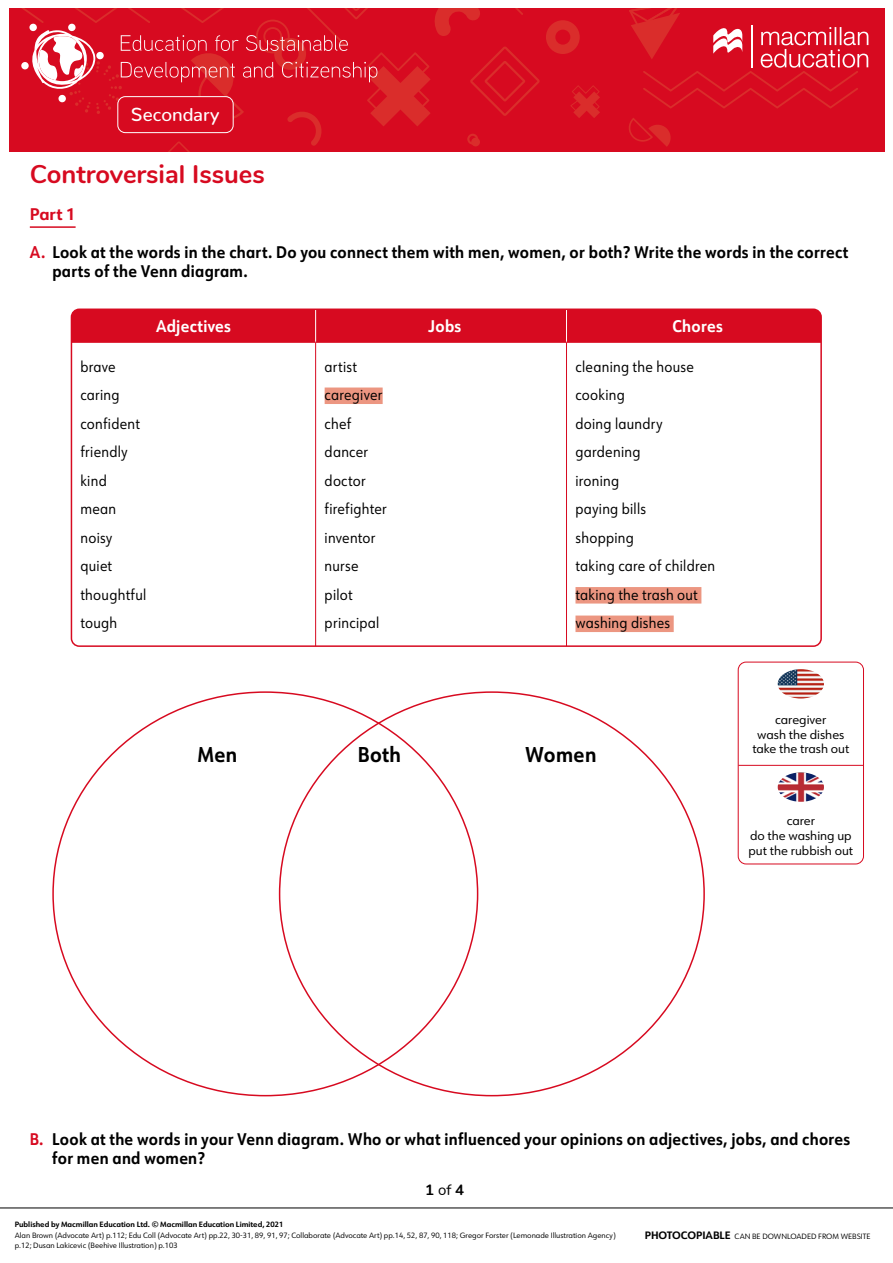
<style>
.page{position:relative;width:893px;height:1263px;background:#fff}
.page>*{position:absolute;margin:0;border:0;box-sizing:border-box;transform-origin:0 0}
.Ws__Title{font:700 25.5px "Nunito";color:#d70a20}
.WS__Numbered_list_A{font:700 21px "URW Form";letter-spacing:.02em;color:#000;scale:.9 1}
.t1{font:500 18.6px "Nunito";color:#fff}
.WS__Rubric{font:700 16.5px/19.5px "URW Form";letter-spacing:.02em;color:#000;scale:.9 1}
.t2{font:700 16.5px "URW Form";letter-spacing:.02em;color:#fff;scale:.9 1}
.Ws__Subhead{font:700 16.5px "URW Form";color:#d70a20}
.t3{font:15px/28.5px "URW Form";letter-spacing:.02em;color:#000;scale:.9 1}
.t4{font:700 15px "Nunito";color:#000}
.t5{font:12.45px/14.9px "URW Form";color:#000;text-align:center}
.t6{font:7.5px/10.5px "URW Form";color:#000}
.t7{font:700 7.5px "URW Form";color:#000}
.t8{font:7.5px "URW Form";color:#000}
.s1{color:#d70a20}
.s2{font-weight:400}
.s3{font-weight:700;font-size:10.5px}
</style>
<div class="page">
<div style="left:9px;top:9px;width:876px;height:143px;background:#d70a20"></div>
<svg style="left:546px;top:9px;width:322px;height:138px"></svg>
<svg style="left:21px;top:9px;width:519px;height:143px"></svg>
<div style="left:118px;top:97px;width:115px;height:36px;background:#d70a20;border-radius:8px"></div>
<div style="left:117px;top:96px;width:117px;height:37px;border:1px solid #fff;border-radius:8px"></div>
<hr style="left:0;top:1208px;width:893px;height:1px;background:#000">
<hr style="left:30px;top:226px;width:46px;height:2px;background:#d70a20">
<hr style="left:738px;top:765px;width:125px;height:1px;background:#d70a20">
<img style="left:778px;top:669px;width:46px;height:29px">
<img style="left:778px;top:772px;width:46px;height:30px">
<div style="left:738px;top:662px;width:126px;height:202px;border:1px solid #d70a20;border-radius:8px"></div>
<div style="left:71px;top:311px;width:748px;height:31px;background:#d70a20"></div>
<hr style="left:315px;top:309px;width:1px;height:33px;background:#fff">
<hr style="left:566px;top:309px;width:1px;height:33px;background:#fff">
<hr style="left:71px;top:342px;width:245px;height:1px;background:#d70a20">
<hr style="left:316px;top:342px;width:250px;height:1px;background:#d70a20">
<hr style="left:315px;top:343px;width:1px;height:303px;background:#d70a20">
<hr style="left:566px;top:342px;width:255px;height:1px;background:#d70a20">
<hr style="left:566px;top:343px;width:1px;height:303px;background:#d70a20">
<div style="left:325px;top:387px;width:58px;height:17px;background:#ec9681"></div>
<div style="left:575px;top:587px;width:126px;height:16px;background:#ec9681"></div>
<div style="left:575px;top:615px;width:99px;height:17px;background:#ec9681"></div>
<div style="left:71px;top:308px;width:751px;height:339px;border:2px solid #d70a20;border-radius:8px"></div>
<p class="t1" style="left:131px;top:98px;width:90px">Secondary</p>
<p class="Ws__Title" style="left:30px;top:155px;width:236px">Controversial Issues</p>
<p class="Ws__Subhead" style="left:30px;top:203px;width:47px">Part 1</p>
<p class="WS__Rubric" style="left:52px;top:241px;width:886px;text-indent:-22px"><span class="s1">A.</span> Look at the words in the chart. Do you connect them with men, women, or both? Write the words in the correct parts of the Venn diagram.</p>
<p class="t2" style="left:156px;top:315px;width:85px">Adjectives</p>
<p class="t2" style="left:428px;top:315px;width:38px">Jobs</p>
<p class="t2" style="left:672px;top:315px;width:57px">Chores</p>
<p class="t3" style="left:80px;top:352px;width:75px">brave caring confident friendly kind<br>mean noisy quiet thoughtful tough</p>
<p class="t3" style="left:325px;top:352px;width:71px">artist caregiver chef dancer doctor firefighter inventor nurse pilot principal</p>
<p class="t3" style="left:575px;top:352px;width:157px">cleaning the house cooking<br>doing laundry gardening<br>ironing<br>paying bills<br>shopping<br>taking care of children taking the trash out washing dishes</p>
<p class="WS__Numbered_list_A" style="left:197px;top:739px;width:46px">Men</p>
<p class="WS__Numbered_list_A" style="left:358px;top:739px;width:49px">Both</p>
<p class="WS__Numbered_list_A" style="left:525px;top:739px;width:81px">Women</p>
<p class="t5" style="left:752px;top:711px;width:98px">caregiver<br>wash the dishes take the trash out</p>
<p class="t5" style="left:748px;top:812px;width:106px">carer<br>do the washing up put the rubbish out</p>
<p class="WS__Rubric" style="left:52px;top:1128px;width:888px;text-indent:-22px"><span class="s1">B.</span> Look at the words in your Venn diagram. Who or what influenced your opinions on adjectives, jobs, and chores for men and women?</p>
<p class="t4" style="left:425px;top:1179px;width:41px">1 <span class="s2">of</span> 4</p>
<p class="t7" style="left:15px;top:1219px;width:270px">Published by Macmillan Education Ltd. © Macmillan Education Limited, 2021</p>
<p class="t6" style="left:15px;top:1230px;width:602px">Alan Brown (Advocate Art) p.112; Edu Coll (Advocate Art) pp.22, 30-31, 89, 91, 97; Collaborate (Advocate Art) pp.14, 52, 87, 90, 118; Gregor Forster (Lemonade Illustration Agency) p.12; Dusan Lakicevic (Beehive Illustration) p.103</p>
<p class="t8" style="left:645px;top:1231px;width:227px"><span class="s3">PHOTOCOPIABLE</span> CAN BE DOWNLOADED FROM WEBSITE</p>
</div>
